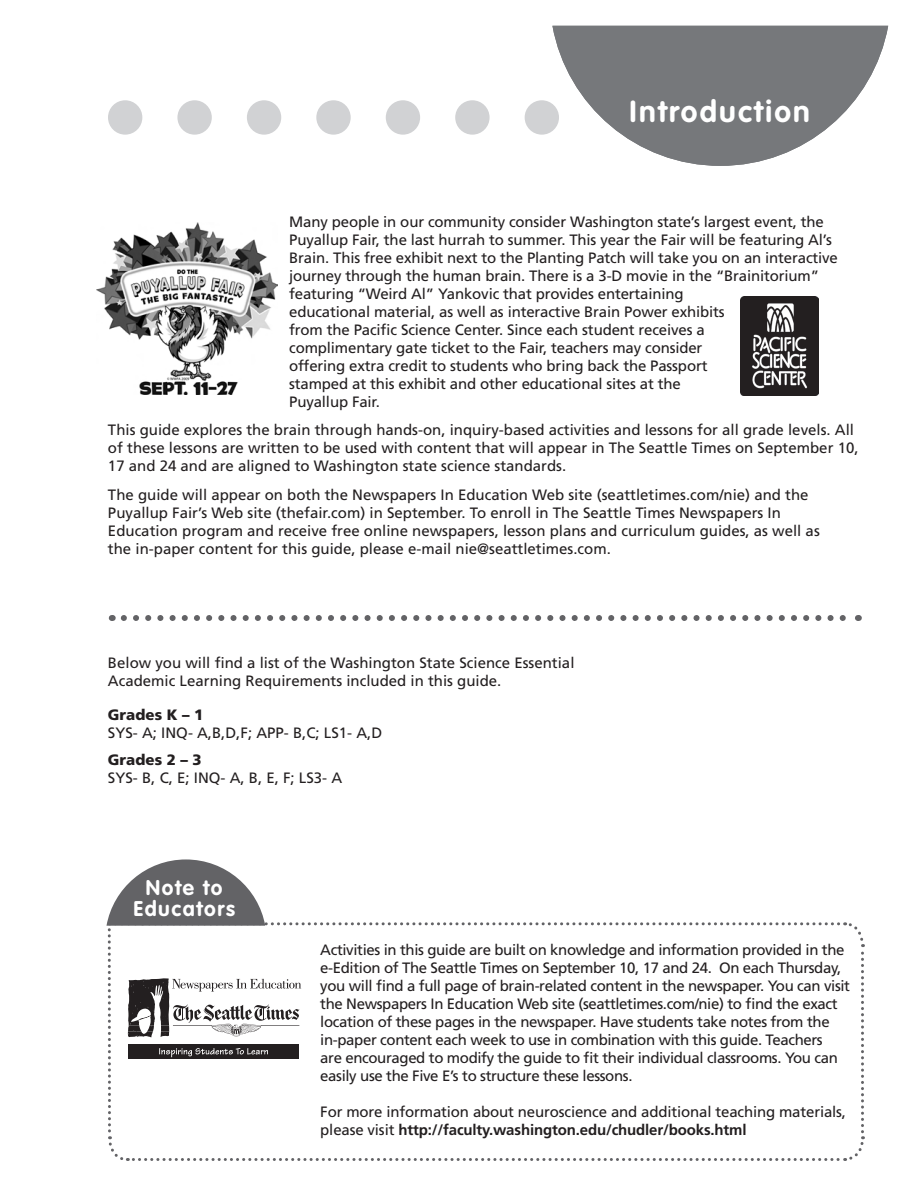
<style>
.page{position:relative;width:918px;height:1188px;background:#fff}
.page>*{position:absolute;margin:0;border:0;box-sizing:border-box;transform-origin:0 0}
.t1{font:700 30px "VAG Rounded";letter-spacing:.075em;color:#fff}
.t2{font:700 21px/21px "VAG Rounded";letter-spacing:.075em;color:#fff;text-align:center}
.t3{font:15px/18px "Frutiger";letter-spacing:-.01em;color:#231f20}
.t4{font:900 15px "Frutiger";color:#231f20}
.s1{font-weight:900}
.s2{font-weight:700}
</style>
<div class="page">
<svg style="left:552px;top:26px;width:336px;height:140px;fill:#76787b"></svg>
<div style="left:108px;top:100px;width:34px;height:35px;background:#d1d2d4;border-radius:50%"></div>
<div style="left:177px;top:100px;width:35px;height:35px;background:#d1d2d4;border-radius:50%"></div>
<div style="left:247px;top:100px;width:34px;height:35px;background:#d1d2d4;border-radius:50%"></div>
<div style="left:316px;top:100px;width:35px;height:35px;background:#d1d2d4;border-radius:50%"></div>
<div style="left:386px;top:100px;width:34px;height:35px;background:#d1d2d4;border-radius:50%"></div>
<div style="left:455px;top:100px;width:35px;height:35px;background:#d1d2d4;border-radius:50%"></div>
<div style="left:525px;top:100px;width:34px;height:35px;background:#d1d2d4;border-radius:50%"></div>
<svg style="left:124px;top:615px;width:722px;height:6px"></svg>
<img style="left:97px;top:222px;width:180px;height:173px">
<svg style="left:106px;top:859px;width:759px;height:302px"></svg>
<img style="left:740px;top:297px;width:79px;height:98px">
<p class="t1" style="left:630px;top:94px;width:182px">Introduction</p>
<p class="t3" style="left:289px;top:212px;width:550px">Many people in our community consider Washington state’s largest event, the Puyallup Fair, the last hurrah to summer. This year the Fair will be featuring Al’s Brain. This free exhibit next to the Planting Patch will take you on an interactive journey through the human brain. There is a 3-D movie in the “Brainitorium” featuring “Weird Al” Yankovic that provides entertaining<br>educational material, as well as interactive Brain Power exhibits<br>from the Pacific Science Center. Since each student receives a<br>complimentary gate ticket to the Fair, teachers may consider<br>offering extra credit to students who bring back the Passport<br>stamped at this exhibit and other educational sites at the<br>Puyallup Fair.</p>
<p class="t3" style="left:108px;top:421px;width:752px">This guide explores the brain through hands-on, inquiry-based activities and lessons for all grade levels. All of these lessons are written to be used with content that will appear in The Seattle Times on September 10,<br>17 and 24 and are aligned to Washington state science standards.</p>
<p class="t3" style="left:108px;top:486px;width:713px">The guide will appear on both the Newspapers In Education Web site (seattletimes.com/nie) and the Puyallup Fair’s Web site (thefair.com) in September. To enroll in The Seattle Times Newspapers In Education program and receive free online newspapers, lesson plans and curriculum guides, as well as the in-paper content for this guide, please e-mail nie@seattletimes.com.</p>
<p class="t3" style="left:108px;top:654px;width:468px">Below you will find a list of the Washington State Science Essential<br>Academic Learning Requirements included in this guide.</p>
<p class="t4" style="left:108px;top:705px;width:97px">Grades K – 1</p>
<p class="t3" style="left:108px;top:719px;width:276px;line-height:27px">SYS- A; INQ- A,B,D,F; APP- B,C; LS1- A,D<br><span class="s1">Grades 2 – 3</span></p>
<p class="t3" style="left:108px;top:768px;width:236px">SYS- B, C, E; INQ- A, B, E, F; LS3- A</p>
<p class="t2" style="left:133px;top:876px;width:103px">Note to<br>Educators</p>
<p class="t3" style="left:320px;top:941px;width:531px">Activities in this guide are built on knowledge and information provided in the e-Edition of The Seattle Times on September 10, 17 and 24. On each Thursday, you will find a full page of brain-related content in the newspaper. You can visit the Newspapers In Education Web site (seattletimes.com/nie) to find the exact location of these pages in the newspaper. Have students take notes from the in-paper content each week to use in combination with this guide. Teachers<br>are encouraged to modify the guide to fit their individual classrooms. You can easily use the Five E’s to structure these lessons.</p>
<p class="t3" style="left:320px;top:1103px;width:527px">For more information about neuroscience and additional teaching materials, please visit <span class="s2">http://faculty.washington.edu/chudler/books.html</span></p>
</div>
